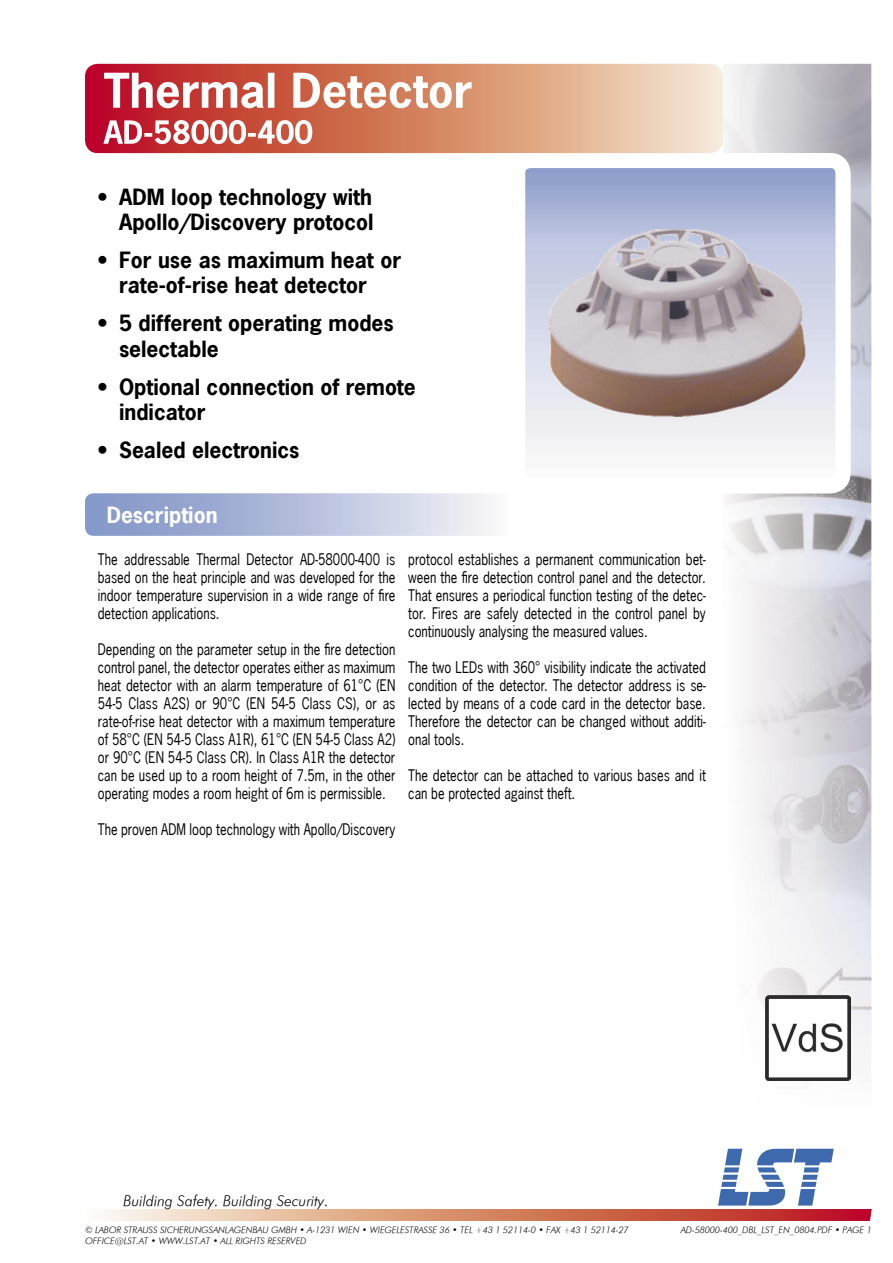
<style>
.page{position:relative;width:893px;height:1263px;background:#fff}
.page>*{position:absolute;margin:0;border:0;box-sizing:border-box;transform-origin:0 0}
.t1{font:84px "Logos";color:#3e69ac}
.t2{font:700 45px "News Gothic";color:#fff}
.t3{font:700 30px "News Gothic";color:#fff}
.t4{font:700 21px/25.2px "News Gothic";color:#000}
.t5{font:700 21px "News Gothic";color:#fff}
.t6{font:15px/18px "News Gothic";color:#000;text-align:justify;scale:.86 1}
.t7{font:15px "Futura Light LST";color:#000}
.t8{font:9px/10.8px "Futura Light LST";color:#000}
</style>
<div class="page">
<img style="left:724px;top:64px;width:148px;height:1017px">
<svg style="left:103px;top:1210px;width:763px;height:10px;background:#d6856f"></svg>
<svg style="left:866px;top:1209px;width:6px;height:12px"></svg>
<svg style="left:510px;top:153px;width:340px;height:340px"></svg>
<img style="left:765px;top:995px;width:85px;height:85px">
<svg style="left:85px;top:64px;width:638px;height:89px;background:#da9079"></svg>
<div style="left:104px;top:73px;width:368px;height:35px;background:linear-gradient(to right,#ba1120,#d69764)"></div>
<div style="left:103px;top:120px;width:209px;height:24px;background:linear-gradient(to right,#bb0b27,#c9633e)"></div>
<div style="left:85px;top:493px;width:425px;height:43px;background:linear-gradient(to right,#7a8ec3,#f5f4f7);border-radius:9px"></div>
<h2 class="t2" style="left:104px;top:61px;width:370px">Thermal Detector</h2>
<h3 class="t3" style="left:104px;top:113px;width:211px">AD-58000-400</h3>
<h3 class="t4" style="left:98px;top:184px;width:277px;text-align:right">• ADM loop technology with<br>Apollo/Discovery protocol</h3>
<h3 class="t4" style="left:119px;top:247px;width:284px;text-indent:-21px">• For use as maximum heat or rate-of-rise heat detector</h3>
<h3 class="t4" style="left:119px;top:310px;width:276px;text-indent:-21px">• 5 different operating modes selectable</h3>
<h3 class="t4" style="left:119px;top:374px;width:298px;text-indent:-21px">• Optional connection of remote indicator</h3>
<h3 class="t4" style="left:98px;top:437px;width:203px">• Sealed electronics</h3>
<h3 class="t5" style="left:107px;top:501px;width:112px">Description</h3>
<p class="t6" style="left:98px;top:550px;width:348px">The addressable Thermal Detector AD-58000-400 is based on the heat principle and was developed for the indoor temperature supervision in a wide range of fire detection applications.</p>
<p class="t6" style="left:98px;top:640px;width:348px">Depending on the parameter setup in the fire detection control panel, the detector operates either as maximum heat detector with an alarm temperature of 61°C (EN 54-5 Class A2S) or 90°C (EN 54-5 Class CS), or as rate-of-rise heat detector with a maximum temperature of 58°C (EN 54-5 Class A1R), 61°C (EN 54-5 Class A2) or 90°C (EN 54-5 Class CR). In Class A1R the detector can be used up to a room height of 7.5m, in the other operating modes a room height of 6m is permissible.</p>
<p class="t6" style="left:98px;top:820px;width:348px">The proven ADM loop technology with Apollo/Discovery</p>
<p class="t6" style="left:408px;top:550px;width:348px">protocol establishes a permanent communication bet&shy;ween the fire detection control panel and the detector.<br>That ensures a periodical function testing of the detec&shy;tor. Fires are safely detected in the control panel by continuously analysing the measured values.</p>
<p class="t6" style="left:408px;top:658px;width:348px">The two LEDs with 360° visibility indicate the activated condition of the detector. The detector address is se&shy;lected by means of a code card in the detector base.<br>Therefore the detector can be changed without additi&shy;onal tools.</p>
<p class="t6" style="left:408px;top:766px;width:348px">The detector can be attached to various bases and it can be protected against theft.</p>
<p class="t7" style="left:123px;top:1191px;width:207px">Building Safety. Building Security.</p>
<h1 class="t1" style="left:719px;top:1138px;width:118px">A</h1>
<p class="t8" style="left:85px;top:1225px;width:545px">© LABOR STRAUSS SICHERUNGSANLAGENBAU GMBH • A-1231 WIEN • WIEGELESTRASSE 36 • TEL +43 1 52114-0 • FAX +43 1 52114-27<br>OFFICE@LST.AT • WWW.LST.AT • ALL RIGHTS RESERVED</p>
<p class="t8" style="left:681px;top:1225px;width:192px">AD-58000-400_DBL_LST_EN_0804.PDF • PAGE 1</p>
</div>
